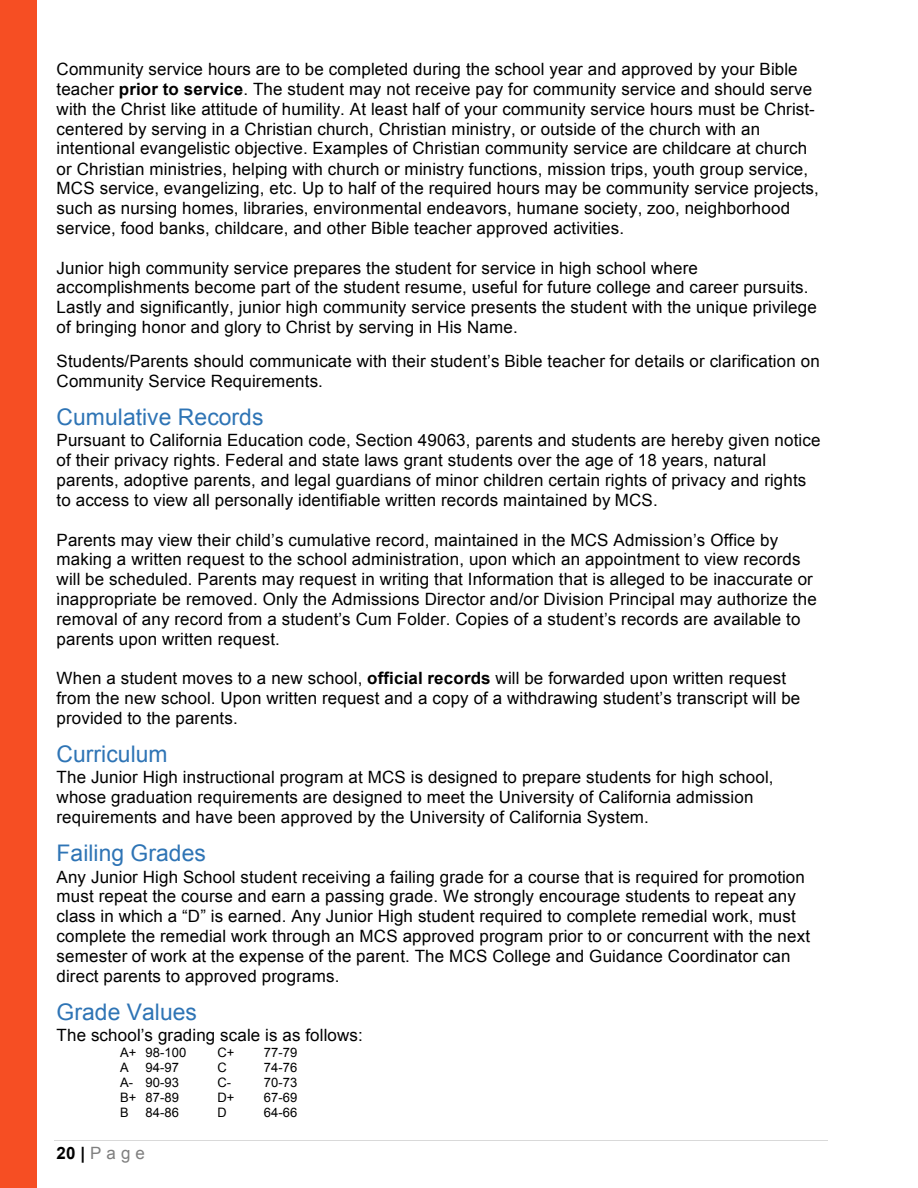
<style>
.page{position:relative;width:918px;height:1188px;background:#fff}
.page>*{position:absolute;margin:0;border:0;box-sizing:border-box;transform-origin:0 0}
.t1{font:22.8px "Arial";letter-spacing:.005em;color:#2e74b5}
.t2{font:16.95px/19.8px "Arial";letter-spacing:.01em;color:#000}
.t3{font:16.95px "Arial";color:#7f7f7f}
.t4{font:13.05px "Arial";letter-spacing:.005em;color:#000}
.s1{font-weight:700}
.s2{font-weight:700;color:#000}
</style>
<div class="page">
<div style="left:0;top:0;width:37px;height:1188px;background:#f64e23"></div>
<hr style="left:54px;top:1140px;width:774px;height:1px;background:#d9d9d9">
<p class="t2" style="left:57px;top:60px;width:764px">Community service hours are to be completed during the school year and approved by your Bible teacher <span class="s1">prior to service</span>. The student may not receive pay for community service and should serve with the Christ like attitude of humility. At least half of your community service hours must be Christ&shy;centered by serving in a Christian church, Christian ministry, or outside of the church with an intentional evangelistic objective. Examples of Christian community service are childcare at church or Christian ministries, helping with church or ministry functions, mission trips, youth group service, MCS service, evangelizing, etc. Up to half of the required hours may be community service projects, such as nursing homes, libraries, environmental endeavors, humane society, zoo, neighborhood service, food banks, childcare, and other Bible teacher approved activities.</p>
<p class="t2" style="left:57px;top:258px;width:762px">Junior high community service prepares the student for service in high school where accomplishments become part of the student resume, useful for future college and career pursuits.<br>Lastly and significantly, junior high community service presents the student with the unique privilege of bringing honor and glory to Christ by serving in His Name.</p>
<p class="t2" style="left:57px;top:351px;width:765px">Students/Parents should communicate with their student’s Bible teacher for details or clarification on<br>Community Service Requirements.</p>
<p class="t1" style="left:57px;top:402px;width:208px">Cumulative Records</p>
<p class="t2" style="left:57px;top:431px;width:765px">Pursuant to California Education code, Section 49063, parents and students are hereby given notice of their privacy rights. Federal and state laws grant students over the age of 18 years, natural parents, adoptive parents, and legal guardians of minor children certain rights of privacy and rights to access to view all personally identifiable written records maintained by MCS.</p>
<p class="t2" style="left:57px;top:530px;width:762px">Parents may view their child’s cumulative record, maintained in the MCS Admission’s Office by making a written request to the school administration, upon which an appointment to view records will be scheduled. Parents may request in writing that Information that is alleged to be inaccurate or inappropriate be removed. Only the Admissions Director and/or Division Principal may authorize the removal of any record from a student’s Cum Folder. Copies of a student’s records are available to parents upon written request.</p>
<p class="t2" style="left:57px;top:669px;width:745px">When a student moves to a new school, <span class="s1">official records</span> will be forwarded upon written request from the new school. Upon written request and a copy of a withdrawing student’s transcript will be provided to the parents.</p>
<p class="t1" style="left:57px;top:739px;width:113px">Curriculum</p>
<p class="t2" style="left:57px;top:768px;width:719px">The Junior High instructional program at MCS is designed to prepare students for high school, whose graduation requirements are designed to meet the University of California admission requirements and have been approved by the University of California System.</p>
<p class="t1" style="left:57px;top:838px;width:151px">Failing Grades</p>
<p class="t2" style="left:57px;top:867px;width:755px">Any Junior High School student receiving a failing grade for a course that is required for promotion must repeat the course and earn a passing grade. We strongly encourage students to repeat any class in which a “D” is earned. Any Junior High student required to complete remedial work, must complete the remedial work through an MCS approved program prior to or concurrent with the next semester of work at the expense of the parent. The MCS College and Guidance Coordinator can direct parents to approved programs.</p>
<p class="t1" style="left:57px;top:997px;width:142px">Grade Values</p>
<p class="t2" style="left:57px;top:1025px;width:308px">The school’s grading scale is as follows:</p>
<p class="t4" style="left:120px;top:1044px;width:68px">A+ 98-100</p>
<p class="t4" style="left:217px;top:1044px;width:19px">C+</p>
<p class="t4" style="left:264px;top:1044px;width:35px">77-79</p>
<p class="t4" style="left:120px;top:1059px;width:10px">A</p>
<p class="t4" style="left:146px;top:1059px;width:35px">94-97</p>
<p class="t4" style="left:217px;top:1059px;width:11px">C</p>
<p class="t4" style="left:264px;top:1059px;width:35px">74-76</p>
<p class="t4" style="left:120px;top:1074px;width:61px">A- 90-93</p>
<p class="t4" style="left:217px;top:1074px;width:15px">C-</p>
<p class="t4" style="left:264px;top:1074px;width:35px">70-73</p>
<p class="t4" style="left:120px;top:1089px;width:61px">B+ 87-89</p>
<p class="t4" style="left:217px;top:1089px;width:19px">D+</p>
<p class="t4" style="left:264px;top:1089px;width:35px">67-69</p>
<p class="t4" style="left:120px;top:1104px;width:10px">B</p>
<p class="t4" style="left:146px;top:1104px;width:35px">84-86</p>
<p class="t4" style="left:217px;top:1104px;width:11px">D</p>
<p class="t4" style="left:264px;top:1104px;width:35px">64-66</p>
<p class="t3" style="left:57px;top:1142px;width:90px"><span class="s2">20|</span> Page</p>
</div>
